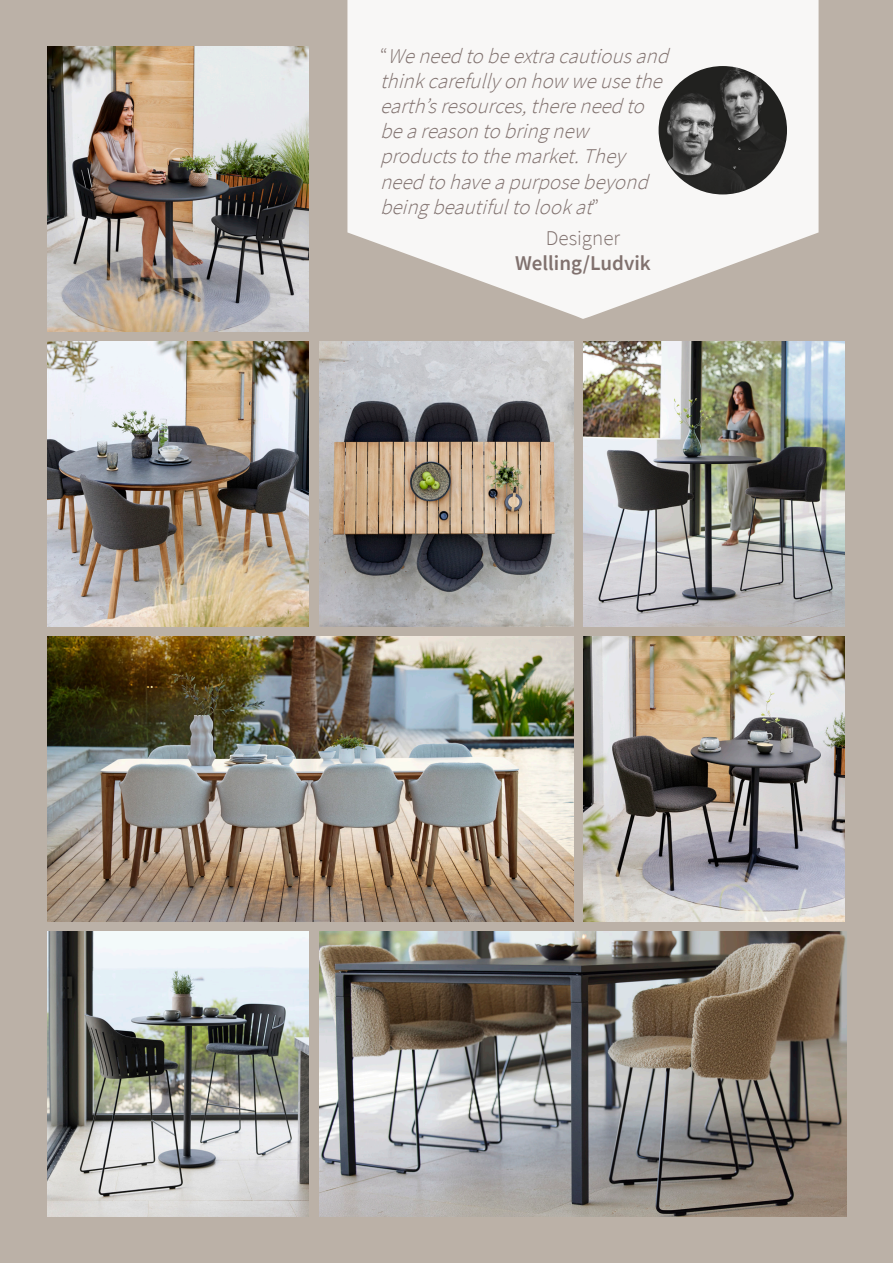
<style>
.page{position:relative;width:893px;height:1263px;background:#bbb1a7}
.page>*{position:absolute;margin:0;border:0;box-sizing:border-box;transform-origin:0 0}
.t1{font:italic 300 21px/25.2px "Source Sans Pro";color:#80716e}
.t2{font:600 21px "Source Sans Pro";color:#80716e}
.t3{font:300 21px "Source Sans Pro";color:#80716e}
.s1{font-style:normal}
</style>
<div class="page">
<svg style="left:347px;top:0;width:472px;height:319px;background:#eeece9"></svg>
<img style="left:47px;top:342px;width:262px;height:284px">
<img style="left:320px;top:932px;width:526px;height:284px">
<img style="left:47px;top:637px;width:526px;height:284px">
<img style="left:47px;top:47px;width:262px;height:284px">
<img style="left:583px;top:342px;width:262px;height:284px">
<img style="left:320px;top:342px;width:253px;height:284px">
<img style="left:47px;top:932px;width:262px;height:284px">
<img style="left:583px;top:637px;width:262px;height:284px">
<img style="left:659px;top:66px;width:128px;height:128px;border-radius:64px">
<p class="t1" style="left:380px;top:43px;width:297px"><span class="s1">“</span> Weneedtobeextracautiousand thinkcarefullyonhow weusethe</p>
<p class="t1" style="left:380px;top:93px;width:272px">earth’sresources,thereneedto</p>
<p class="t1" style="left:380px;top:119px;width:217px">beareasontobringnew</p>
<p class="t1" style="left:380px;top:144px;width:253px">productstothemarket.They</p>
<p class="t1" style="left:380px;top:169px;width:276px">needtohaveapurposebeyond</p>
<p class="t1" style="left:380px;top:194px;width:221px">beingbeautifultolookat<span class="s1">”</span></p>
<p class="t3" style="left:546px;top:225px;width:76px">Designer</p>
<p class="t2" style="left:515px;top:249px;width:137px">Welling/Ludvik</p>
</div>
